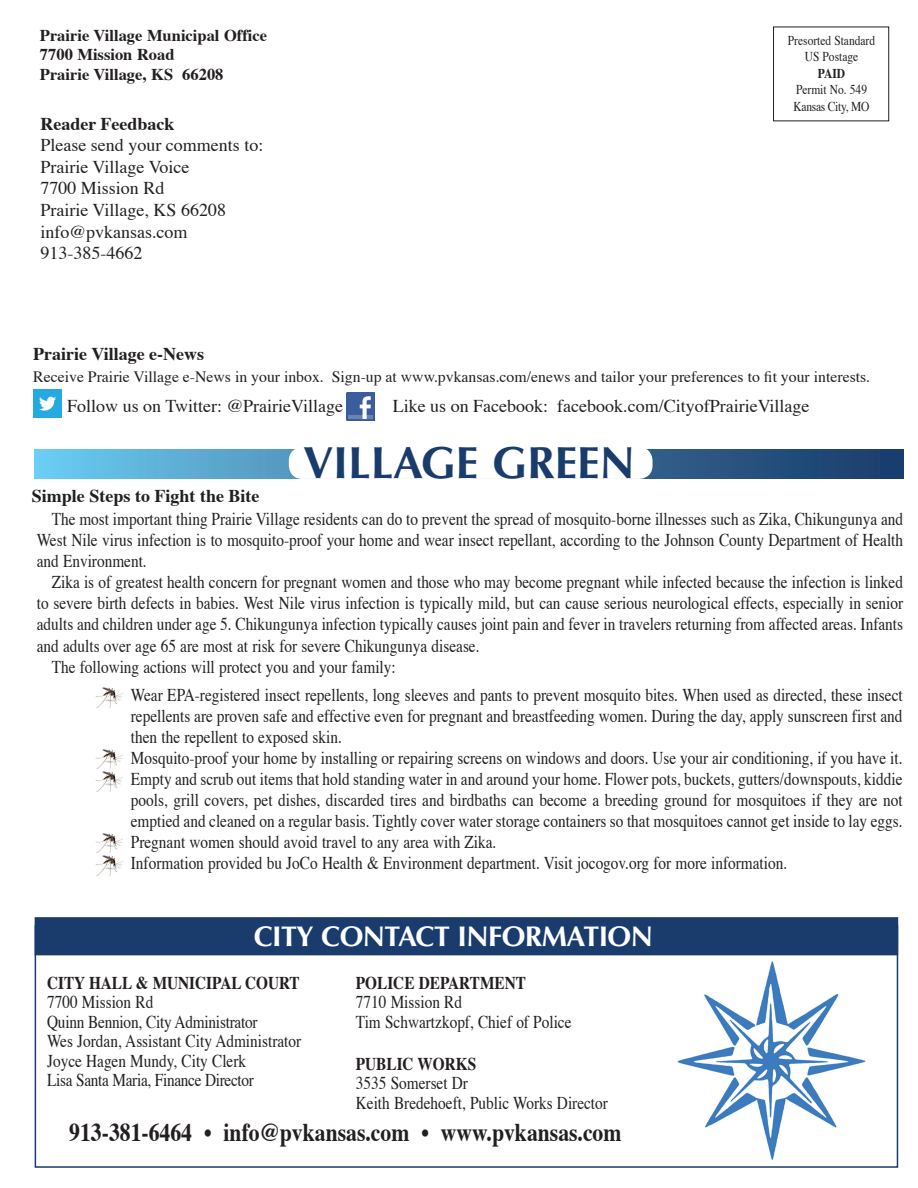
<style>
.page{position:relative;width:918px;height:1188px;background:#fff}
.page>*{position:absolute;margin:0;border:0;box-sizing:border-box;transform-origin:0 0}
.t1{font:700 45px "Optima";color:#193c6d}
.t2{font:700 28.5px "Optima";letter-spacing:-.02em;color:#fff}
.t3{font:700 25.5px "Times";color:#231f20;scale:.85 1}
.t4{font:18px/21px "Times";color:#231f20;scale:.85 1}
.t5{font:18px/21.6px "Times";color:#231f20}
.t6{font:700 18px "Times";color:#231f20}
.t7{font:700 18px "Times";color:#231f20;scale:.85 1}
.t8{font:700 16.5px/19.5px "Times";color:#231f20}
.t9{font:15.75px "Times";color:#231f20}
.t10{font:13.5px/16.5px "Times";color:#231f20;text-align:center;scale:.85 1}
.t11{font:13.5px/16.5px "Times";letter-spacing:-.025em;color:#231f20;scale:.85 1}
.t12{font:700 13.5px "Times";color:#231f20;scale:.85 1}
</style>
<div class="page">
<img style="left:671px;top:955px;width:203px;height:205px">
<div style="left:35px;top:917px;width:863px;height:38px;background:#193c6d;border:2px solid #193c6d"></div>
<svg style="left:34px;top:449px;width:869px;height:29px;background:#4280aa"></svg>
<div style="left:289px;top:447px;width:363px;height:32px;background:#fff;border-radius:14px"></div>
<div style="left:773px;top:27px;width:116px;height:94px;border:1px solid #231f20"></div>
<img style="left:347px;top:392px;width:28px;height:28px">
<img style="left:33px;top:389px;width:28px;height:28px">
<img style="left:95px;top:687px;width:27px;height:21px">
<img style="left:95px;top:749px;width:27px;height:43px">
<img style="left:95px;top:833px;width:27px;height:43px">
<p class="t8" style="left:40px;top:26px;width:229px">Prairie Village Municipal Office<br>7700 Mission Road<br>Prairie Village, KS 66208</p>
<p class="t6" style="left:40px;top:111px;width:136px">Reader Feedback</p>
<p class="t5" style="left:40px;top:135px;width:224px">Please send your comments to:<br>Prairie Village Voice<br>7700 Mission Rd<br>Prairie Village, KS 66208 info@pvkansas.com<br>913-385-4662</p>
<p class="t10" style="left:788px;top:33px;width:104px">Presorted Standard<br>US Postage</p>
<p class="t12" style="left:818px;top:64px;width:9px">PAID</p>
<p class="t11" style="left:793px;top:82px;width:91px">Permit No. 549<br>Kansas City, MO</p>
<p class="t6" style="left:33px;top:342px;width:172px">Prairie Village e-News</p>
<p class="t9" style="left:33px;top:367px;width:838px">Receive Prairie Village e-News in your inbox. Sign-up at www.pvkansas.com/enews and tailor your preferences to fit your interests.</p>
<p class="t5" style="left:67px;top:396px;width:277px">Follow us on Twitter: @PrairieVillage</p>
<p class="t5" style="left:393px;top:396px;width:418px">Like us on Facebook: facebook.com/CityofPrairieVillage</p>
<p class="t6" style="left:32px;top:484px;width:229px">Simple Steps to Fight the Bite</p>
<h1 class="t1" style="left:303px;top:437px;width:26px">VILLAGE</h1>
<h1 class="t1" style="left:492px;top:437px;width:27px">GREE</h1>
<h1 class="t1" style="left:600px;top:437px;width:37px">N</h1>
<p class="t4" style="left:37px;top:510px;width:1020px;text-align:justify;text-indent:15px">The most important thing Prairie Village residents can do to prevent the spread of mosquito-borne illnesses such as Zika, Chikungunya and West Nile virus infection is to mosquito-proof your home and wear insect repellant, according to the Johnson County Department of Health and Environment.</p>
<p class="t4" style="left:52px;top:573px;width:1003px">Zika is of greatest health concern for pregnant women and those who may become pregnant while infected because the infection is linked</p>
<p class="t4" style="left:37px;top:594px;width:1021px">to severe birth defects in babies. West Nile virus infection is typically mild, but can cause serious neurological effects, especially in senior</p>
<p class="t4" style="left:37px;top:615px;width:1020px">adults and children under age 5. Chikungunya infection typically causes joint pain and fever in travelers returning from affected areas. Infants</p>
<p class="t4" style="left:37px;top:636px;width:522px">and adults over age 65 are most at risk for severe Chikungunya disease.</p>
<p class="t4" style="left:52px;top:657px;width:406px">The following actions will protect you and your family:</p>
<p class="t4" style="left:131px;top:685px;width:909px">Wear EPA-registered insect repellents, long sleeves and pants to prevent mosquito bites. When used as directed, these insect repellents are proven safe and effective even for pregnant and breastfeeding women. During the day, apply sunscreen first and then the repellent to exposed skin.<br>Mosquito-proof your home by installing or repairing screens on windows and doors. Use your air conditioning, if you have it.<br>Empty and scrub out items that hold standing water in and around your home. Flower pots, buckets, gutters/downspouts, kiddie pools, grill covers, pet dishes, discarded tires and birdbaths can become a breeding ground for mosquitoes if they are not emptied and cleaned on a regular basis. Tightly cover water storage containers so that mosquitoes cannot get inside to lay eggs.<br>Pregnant women should avoid travel to any area with Zika.<br>Information provided bu JoCo Health &amp; Environment department. Visit jocogov.org for more information.</p>
<h2 class="t2" style="left:254px;top:919px;width:396px">CITY CONTACT IN FORMATION</h2>
<p class="t7" style="left:47px;top:970px;width:299px">City Hall &amp; Municipal Court</p>
<p class="t4" style="left:47px;top:993px;width:300px;line-height:19.5px">7700 Mission Rd<br>Quinn Bennion, City Administrator<br>Wes Jordan, Assistant City Administrator<br>Joyce Hagen Mundy, City Clerk<br>Lisa Santa Maria, Finance Director</p>
<p class="t7" style="left:356px;top:970px;width:202px">Police department</p>
<p class="t4" style="left:356px;top:993px;width:255px;line-height:19.5px">7710 Mission Rd<br>Tim Schwartzkopf, Chief of Police</p>
<p class="t7" style="left:356px;top:1051px;width:143px">Public Works</p>
<p class="t4" style="left:356px;top:1074px;width:298px;line-height:19.5px">3535 Somerset Dr<br>Keith Bredehoeft, Public Works Director</p>
<h3 class="t3" style="left:69px;top:1114px;width:651px">913-381-6464 • info@pvkansas.com • www.pvkansas.com</h3>
</div>
